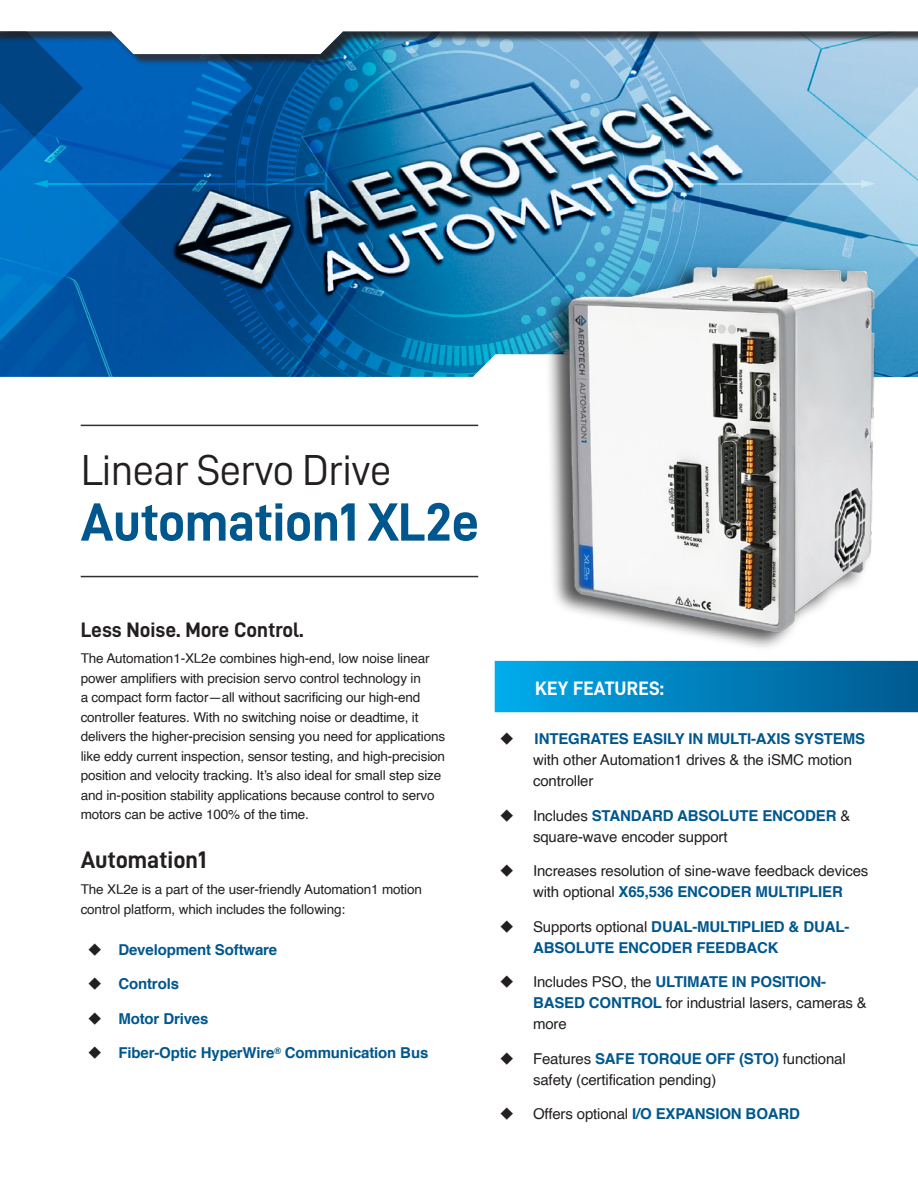
<style>
.page{position:relative;width:918px;height:1188px;background:#fff}
.page>*{position:absolute;margin:0;border:0;box-sizing:border-box;transform-origin:0 0}
.TITLE-Product_Name{font:54px "D DIN Bold";letter-spacing:-.01em;color:#00578d}
.TITLE-Product_Description{font:43.5px "D DIN";letter-spacing:-.02em;color:#231f20}
.Paragraph_Title{font:24px "D DIN Bold";color:#231f20}
.Paragraph_Title-2{font:21px "D DIN Bold";color:#231f20}
.Key_Features{font:19.5px "D DIN Bold";letter-spacing:.01em;color:#fff}
.t1{font:15px/21px "Helvetica";letter-spacing:-.01em;color:#231f20}
.t2{font:700 15px/21px "Helvetica";letter-spacing:-.01em;color:#00578d}
.Body_Copy{font:13.5px/19.5px "Helvetica";letter-spacing:-.01em;color:#231f20}
.s1{font-weight:700;color:#00578d}
.s2{font-weight:400;color:#231f20}
</style>
<div class="page">
<svg style="left:302px;top:65px;width:325px;height:289px;background:#3d80a8"></svg>
<hr style="left:45px;top:183px;width:281px;height:1px;background:#fff">
<svg style="left:302px;top:65px;width:156px;height:117px;background:#2079ad"></svg>
<svg style="left:627px;top:65px;width:291px;height:289px;background:#88b7d6"></svg>
<svg style="left:255px;top:354px;width:663px;height:73px"></svg>
<div style="left:0;top:0;width:918px;height:65px;background:#231f20;opacity:.85"></div>
<svg style="left:302px;top:0;width:616px;height:54px"></svg>
<svg style="left:255px;top:0;width:47px;height:405px"></svg>
<svg style="left:0;top:0;width:255px;height:427px"></svg>
<hr style="left:81px;top:576px;width:397px;height:1px;background:#312f30">
<hr style="left:81px;top:425px;width:397px;height:1px;background:#312f30">
<div style="left:495px;top:661px;width:423px;height:51px;background:linear-gradient(to right,#00aaeb,#00588e)"></div>
<img style="left:505px;top:202px;width:411px;height:471px">
<p class="TITLE-Product_Description" style="left:81px;top:446px;width:312px">Linear Servo Drive</p>
<p class="TITLE-Product_Name" style="left:81px;top:492px;width:400px">Automation1 XL2e</p>
<p class="Paragraph_Title-2" style="left:81px;top:618px;width:225px">Less Noise. More Control.</p>
<p class="Body_Copy" style="left:81px;top:649px;width:366px">The Automation1-XL2e combines high-end, low noise linear power amplifiers with precision servo control technology in<br>a compact form factor—all without sacrificing our high-end controller features. With no switching noise or deadtime, it delivers the higher-precision sensing you need for applications like eddy current inspection, sensor testing, and high-precision position and velocity tracking. It’s also ideal for small step size and in-position stability applications because control to servo motors can be active 100% of the time.</p>
<p class="Paragraph_Title" style="left:81px;top:846px;width:127px">Automation1</p>
<p class="Body_Copy" style="left:81px;top:880px;width:343px">The XL2e is a part of the user-friendly Automation1 motion control platform, which includes the following:</p>
<p class="t2" style="left:118px;top:939px;width:160px">Development Software</p>
<p class="t2" style="left:118px;top:974px;width:62px">Controls</p>
<p class="t2" style="left:118px;top:1008px;width:92px">Motor Drives</p>
<p class="t2" style="left:118px;top:1043px;width:311px">Fiber-Optic HyperWire<sup>®</sup> Communication Bus</p>
<p class="Key_Features" style="left:535px;top:677px;width:130px">KEY FEATURES:</p>
<p class="t1" style="left:533px;top:729px;width:334px"><span class="s1">INTEGRATES EASILY IN MULTI-AXIS SYSTEMS </span>with other Automation1 drives &amp; the iSMC motion controller</p>
<p class="t1" style="left:533px;top:805px;width:319px">Includes <span class="s1">STANDARD ABSOLUTE ENCODER</span> &amp; square-wave encoder support</p>
<p class="t1" style="left:533px;top:861px;width:337px">Increases resolution of sine-wave feedback devices with optional <span class="s1">X65,536 ENCODER MULTIPLIER</span></p>
<p class="t2" style="left:533px;top:916px;width:318px"><span class="s2">Supports optional</span> DUAL-MULTIPLIED &amp; DUAL-<br>ABSOLUTE ENCODER FEEDBACK</p>
<p class="t1" style="left:533px;top:972px;width:335px">Includes PSO, the <span class="s1">ULTIMATE IN POSITION-<br>BASED CONTROL</span> for industrial lasers, cameras &amp; more</p>
<p class="t1" style="left:533px;top:1048px;width:314px">Features <span class="s1">SAFE TORQUE OFF (STO)</span> functional safety (certification pending)</p>
<p class="t2" style="left:533px;top:1104px;width:268px"><span class="s2">Offers optional</span> I/O EXPANSION BOARD</p>
</div>
